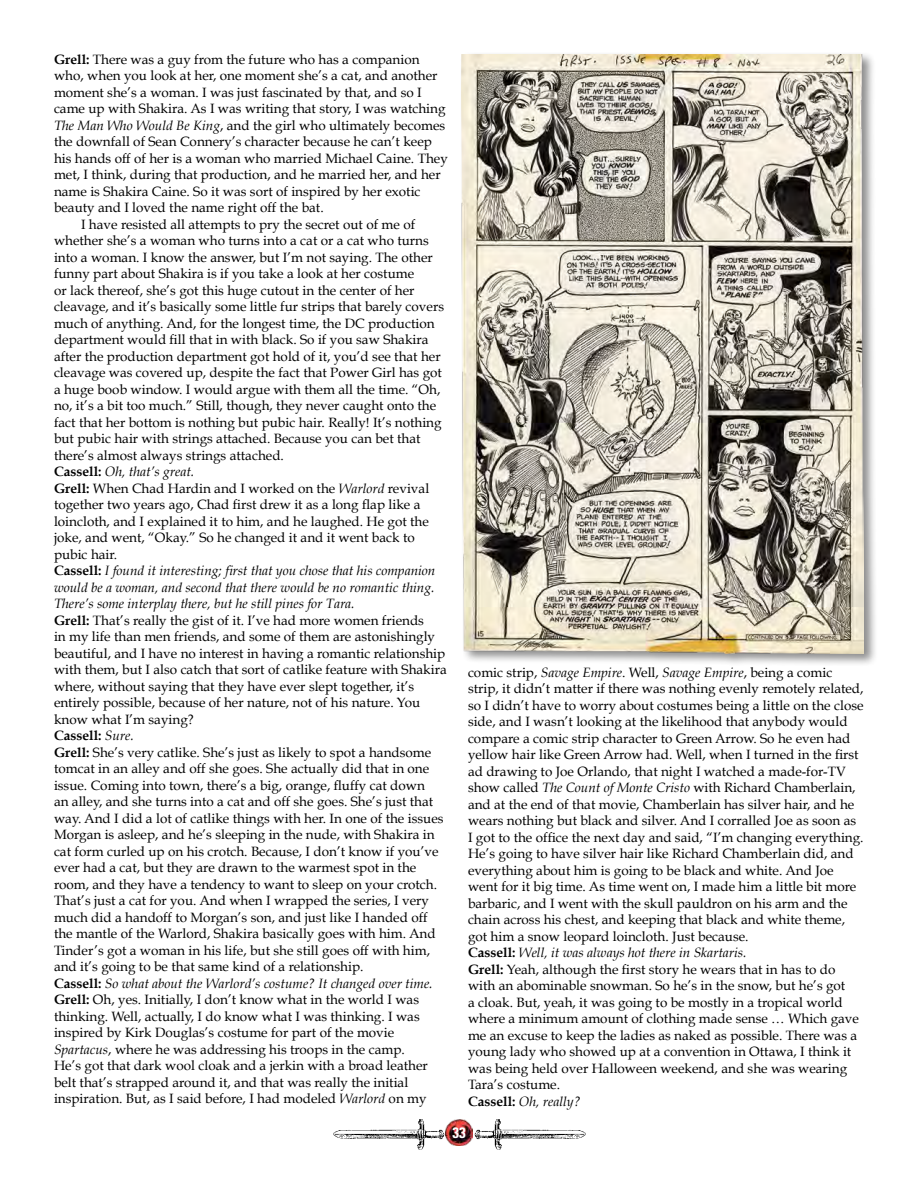
<style>
.page{position:relative;width:918px;height:1188px;background:#fff}
.page>*{position:absolute;margin:0;border:0;box-sizing:border-box;transform-origin:0 0}
.t1{font:700 condensed 15px "Univers";color:#fff}
.t2{font:13.5px/16.5px "Book Antiqua";color:#000}
.t3{font:italic 13.5px "Book Antiqua";color:#000}
.t4{font:700 13.5px "Book Antiqua";color:#000}
.s1{font-weight:700}
.s2{font-style:italic}
.s3{font-weight:700;font-style:normal}
.s4{font-weight:400;font-style:italic}
</style>
<div class="page">
<img style="left:446px;top:1120px;width:26px;height:26px">
<img style="left:333px;top:1119px;width:112px;height:31px">
<img style="left:474px;top:1119px;width:112px;height:31px">
<div style="left:459px;top:51px;width:419px;height:616px;background:#000;opacity:.45"></div>
<img style="left:462px;top:54px;width:402px;height:600px">
<p class="t2" style="left:54px;top:51px;width:367px"><span class="s1">Grell:</span> There was a guy from the future who has a companion</p>
<p class="t2" style="left:54px;top:67px;width:385px">who, when you look at her, one moment she’s a cat, and another</p>
<p class="t2" style="left:54px;top:84px;width:369px">moment she’s a woman. I was just fascinated by that, and so I</p>
<p class="t2" style="left:54px;top:100px;width:393px">came up with Shakira. As I was writing that story, I was watching</p>
<p class="t2" style="left:54px;top:117px;width:393px"><span class="s2">The Man Who Would Be King</span>, and the girl who ultimately becomes</p>
<p class="t2" style="left:54px;top:133px;width:379px">the downfall of Sean Connery’s character because he can’t keep</p>
<p class="t2" style="left:54px;top:150px;width:395px">his hands off of her is a woman who married Michael Caine. They</p>
<p class="t2" style="left:54px;top:166px;width:388px">met, I think, during that production, and he married her, and her</p>
<p class="t2" style="left:54px;top:183px;width:368px">name is Shakira Caine. So it was sort of inspired by her exotic</p>
<p class="t2" style="left:54px;top:199px;width:271px">beauty and I loved the name right off the bat.</p>
<p class="t2" style="left:81px;top:216px;width:336px">I have resisted all attempts to pry the secret out of me of</p>
<p class="t2" style="left:54px;top:232px;width:376px">whether she’s a woman who turns into a cat or a cat who turns</p>
<p class="t2" style="left:54px;top:249px;width:380px">into a woman. I know the answer, but I’m not saying. The other</p>
<p class="t2" style="left:54px;top:265px;width:362px">funny part about Shakira is if you take a look at her costume</p>
<p class="t2" style="left:54px;top:282px;width:362px">or lack thereof, she’s got this huge cutout in the center of her</p>
<p class="t2" style="left:54px;top:298px;width:392px">cleavage, and it’s basically some little fur strips that barely covers</p>
<p class="t2" style="left:54px;top:315px;width:382px">much of anything. And, for the longest time, the DC production</p>
<p class="t2" style="left:54px;top:331px;width:376px">department would fill that in with black. So if you saw Shakira</p>
<p class="t2" style="left:54px;top:348px;width:388px">after the production department got hold of it, you’d see that her</p>
<p class="t2" style="left:54px;top:364px;width:390px">cleavage was covered up, despite the fact that Power Girl has got</p>
<p class="t2" style="left:54px;top:381px;width:388px">a huge boob window. I would argue with them all the time. “Oh,</p>
<p class="t2" style="left:54px;top:397px;width:384px">no, it’s a bit too much.” Still, though, they never caught onto the</p>
<p class="t2" style="left:54px;top:414px;width:389px">fact that her bottom is nothing but pubic hair. Really! It’s nothing</p>
<p class="t2" style="left:54px;top:430px;width:368px">but pubic hair with strings attached. Because you can bet that</p>
<p class="t2" style="left:54px;top:447px;width:231px">there’s almost always strings attached.</p>
<p class="t3" style="left:54px;top:464px;width:142px"><span class="s3">Cassell:</span> Oh, that’s great.</p>
<p class="t2" style="left:54px;top:480px;width:377px"><span class="s1">Grell:</span> When Chad Hardin and I worked on the <span class="s2">Warlord</span> revival</p>
<p class="t2" style="left:54px;top:496px;width:368px">together two years ago, Chad first drew it as a long flap like a</p>
<p class="t2" style="left:54px;top:513px;width:376px">loincloth, and I explained it to him, and he laughed. He got the</p>
<p class="t2" style="left:54px;top:529px;width:362px">joke, and went, “Okay.” So he changed it and it went back to</p>
<p class="t2" style="left:54px;top:546px;width:65px">pubic hair.</p>
<p class="t3" style="left:54px;top:563px;width:383px"><span class="s3">Cassell:</span> I found it interesting; first that you chose that his companion</p>
<p class="t3" style="left:54px;top:579px;width:382px">would be a woman, and second that there would be no romantic thing.</p>
<p class="t3" style="left:54px;top:596px;width:302px">There’s some interplay there, but he still pines for Tara.</p>
<p class="t2" style="left:54px;top:612px;width:372px"><span class="s1">Grell:</span> That’s really the gist of it. I’ve had more women friends</p>
<p class="t2" style="left:54px;top:628px;width:383px">in my life than men friends, and some of them are astonishingly</p>
<p class="t2" style="left:54px;top:645px;width:393px">beautiful, and I have no interest in having a romantic relationship</p>
<p class="t2" style="left:54px;top:661px;width:394px">with them, but I also catch that sort of catlike feature with Shakira</p>
<p class="t2" style="left:54px;top:678px;width:362px">where, without saying that they have ever slept together, it’s</p>
<p class="t2" style="left:54px;top:694px;width:368px">entirely possible, because of her nature, not of his nature. You</p>
<p class="t2" style="left:54px;top:711px;width:141px">know what I’m saying?</p>
<p class="t4" style="left:54px;top:728px;width:81px">Cassell: <span class="s4">Sure.</span></p>
<p class="t2" style="left:54px;top:744px;width:379px"><span class="s1">Grell:</span> She’s very catlike. She’s just as likely to spot a handsome</p>
<p class="t2" style="left:54px;top:760px;width:377px">tomcat in an alley and off she goes. She actually did that in one</p>
<p class="t2" style="left:54px;top:777px;width:373px">issue. Coming into town, there’s a big, orange, fluffy cat down</p>
<p class="t2" style="left:54px;top:793px;width:381px">an alley, and she turns into a cat and off she goes. She’s just that</p>
<p class="t2" style="left:54px;top:810px;width:391px">way. And I did a lot of catlike things with her. In one of the issues</p>
<p class="t2" style="left:54px;top:826px;width:382px">Morgan is asleep, and he’s sleeping in the nude, with Shakira in</p>
<p class="t2" style="left:54px;top:843px;width:386px">cat form curled up on his crotch. Because, I don’t know if you’ve</p>
<p class="t2" style="left:54px;top:859px;width:364px">ever had a cat, but they are drawn to the warmest spot in the</p>
<p class="t2" style="left:54px;top:876px;width:385px">room, and they have a tendency to want to sleep on your crotch.</p>
<p class="t2" style="left:54px;top:892px;width:377px">That’s just a cat for you. And when I wrapped the series, I very</p>
<p class="t2" style="left:54px;top:909px;width:375px">much did a handoff to Morgan’s son, and just like I handed off</p>
<p class="t2" style="left:54px;top:925px;width:383px">the mantle of the Warlord, Shakira basically goes with him. And</p>
<p class="t2" style="left:54px;top:942px;width:378px">Tinder’s got a woman in his life, but she still goes off with him,</p>
<p class="t2" style="left:54px;top:958px;width:311px">and it’s going to be that same kind of a relationship.</p>
<p class="t3" style="left:54px;top:975px;width:380px"><span class="s3">Cassell:</span> So what about the Warlord’s costume? It changed over time.</p>
<p class="t2" style="left:54px;top:991px;width:367px"><span class="s1">Grell:</span> Oh, yes. Initially, I don’t know what in the world I was</p>
<p class="t2" style="left:54px;top:1008px;width:367px">thinking. Well, actually, I do know what I was thinking. I was</p>
<p class="t2" style="left:54px;top:1024px;width:342px">inspired by Kirk Douglas’s costume for part of the movie</p>
<p class="t2" style="left:54px;top:1041px;width:352px"><span class="s2">Spartacus</span>, where he was addressing his troops in the camp.</p>
<p class="t2" style="left:54px;top:1057px;width:375px">He’s got that dark wool cloak and a jerkin with a broad leather</p>
<p class="t2" style="left:54px;top:1074px;width:356px">belt that’s strapped around it, and that was really the initial</p>
<p class="t2" style="left:54px;top:1090px;width:374px">inspiration. But, as I said before, I had modeled <span class="s2">Warlord</span> on my</p>
<p class="t2" style="left:468px;top:664px;width:397px">comic strip, <span class="s2">Savage Empire</span>. Well, <span class="s2">Savage Empire</span>, being a comic strip, it didn’t matter if there was nothing evenly remotely related, so I didn’t have to worry about costumes being a little on the close side, and I wasn’t looking at the likelihood that anybody would compare a comic strip character to Green Arrow. So he even had yellow hair like Green Arrow had. Well, when I turned in the first ad drawing to Joe Orlando, that night I watched a made-for-TV show called <span class="s2">The Count of Monte Cristo</span> with Richard Chamberlain, and at the end of that movie, Chamberlain has silver hair, and he wears nothing but black and silver. And I corralled Joe as soon as I got to the office the next day and said, “I’m changing everything.<br>He’s going to have silver hair like Richard Chamberlain did, and everything about him is going to be black and white. And Joe went for it big time. As time went on, I made him a little bit more barbaric, and I went with the skull pauldron on his arm and the chain across his chest, and keeping that black and white theme, got him a snow leopard loincloth. Just because.<br><span class="s1">Cassell:</span> <span class="s2">Well, it was always hot there in Skartaris.<br></span><span class="s1">Grell:</span> Yeah, although the first story he wears that in has to do with an abominable snowman. So he’s in the snow, but he’s got<br>a cloak. But, yeah, it was going to be mostly in a tropical world where a minimum amount of clothing made sense … Which gave me an excuse to keep the ladies as naked as possible. There was a young lady who showed up at a convention in Ottawa, I think it was being held over Halloween weekend, and she was wearing Tara’s costume.<br><span class="s1">Cassell:</span> <span class="s2">Oh, really?</span></p>
<p class="t1" style="left:452px;top:1124px;width:15px">33</p>
</div>
